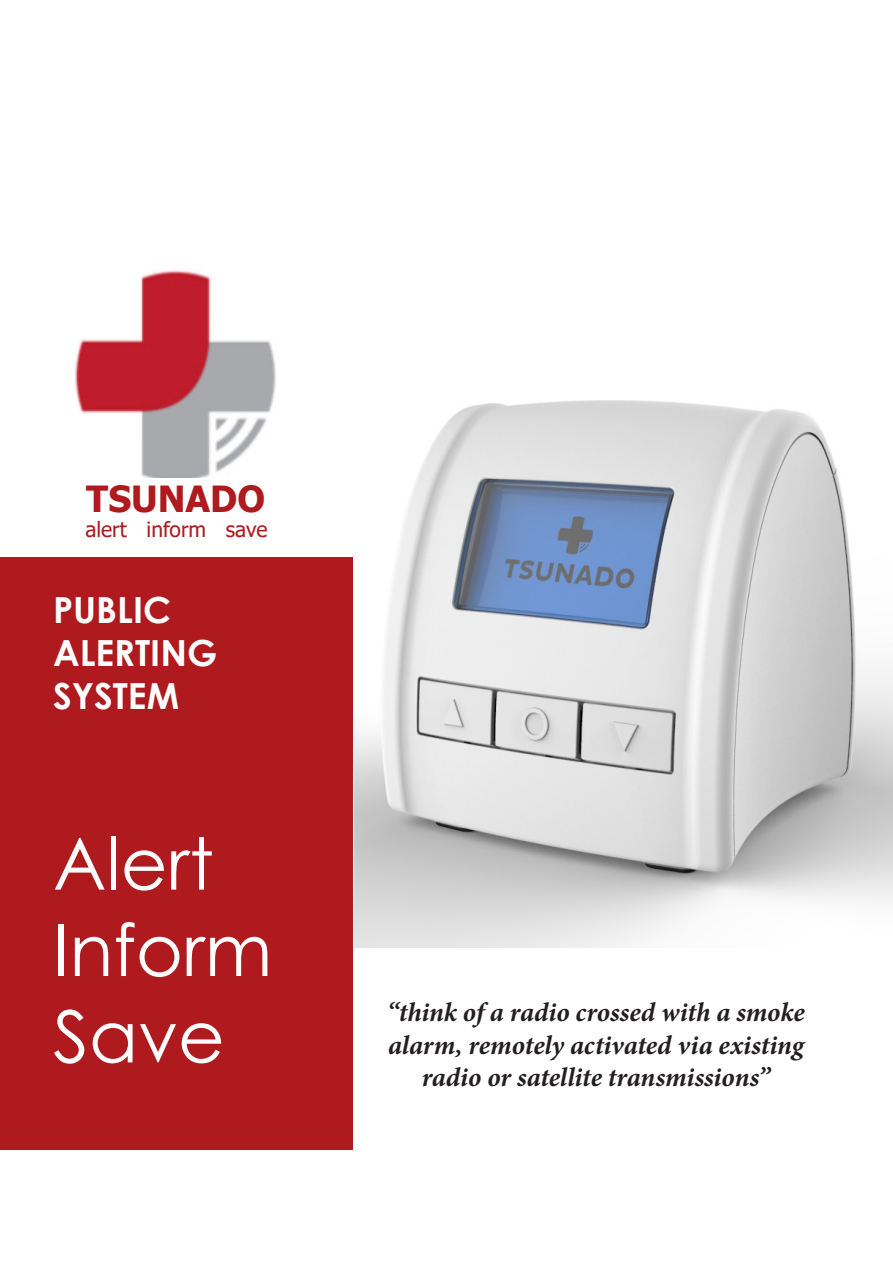
<style>
.page{position:relative;width:893px;height:1263px;background:#fff}
.page>*{position:absolute;margin:0;border:0;box-sizing:border-box;transform-origin:0 0}
.t1{font:72px "Century Gothic";color:#fff}
.t2{font:700 36px "Century Gothic";color:#fff}
.t3{font:700 36px "Tahoma";color:#ae1a1e}
.t4{font:italic 700 27px/32.4px "Minion Pro";letter-spacing:-.005em;color:#231f20}
.t5{font:21px "Tahoma";color:#ae1a1e}
</style>
<div class="page">
<div style="left:0;top:557px;width:353px;height:592px;background:#ae1a1e"></div>
<img style="left:75px;top:270px;width:201px;height:208px">
<img style="left:354px;top:400px;width:539px;height:547px">
<p class="t3" style="left:86px;top:473px;width:180px">TSUNADO</p>
<p class="t5" style="left:85px;top:515px;width:184px">alert inform save</p>
<p class="t2" style="left:53px;top:582px;width:120px">PUBLIC</p>
<p class="t2" style="left:53px;top:625px;width:166px">ALERTING</p>
<p class="t2" style="left:53px;top:669px;width:127px">SYSTEM</p>
<p class="t1" style="left:53px;top:813px;width:162px">Alert</p>
<p class="t1" style="left:53px;top:900px;width:221px">Inform</p>
<p class="t1" style="left:53px;top:986px;width:173px">Save</p>
<p class="t4" style="left:387px;top:996px;width:419px">“think of a radio crossed with a smoke alarm, remotely activated via existing</p>
<p class="t4" style="left:422px;top:1061px;width:350px">radio or satellite transmissions”</p>
</div>
